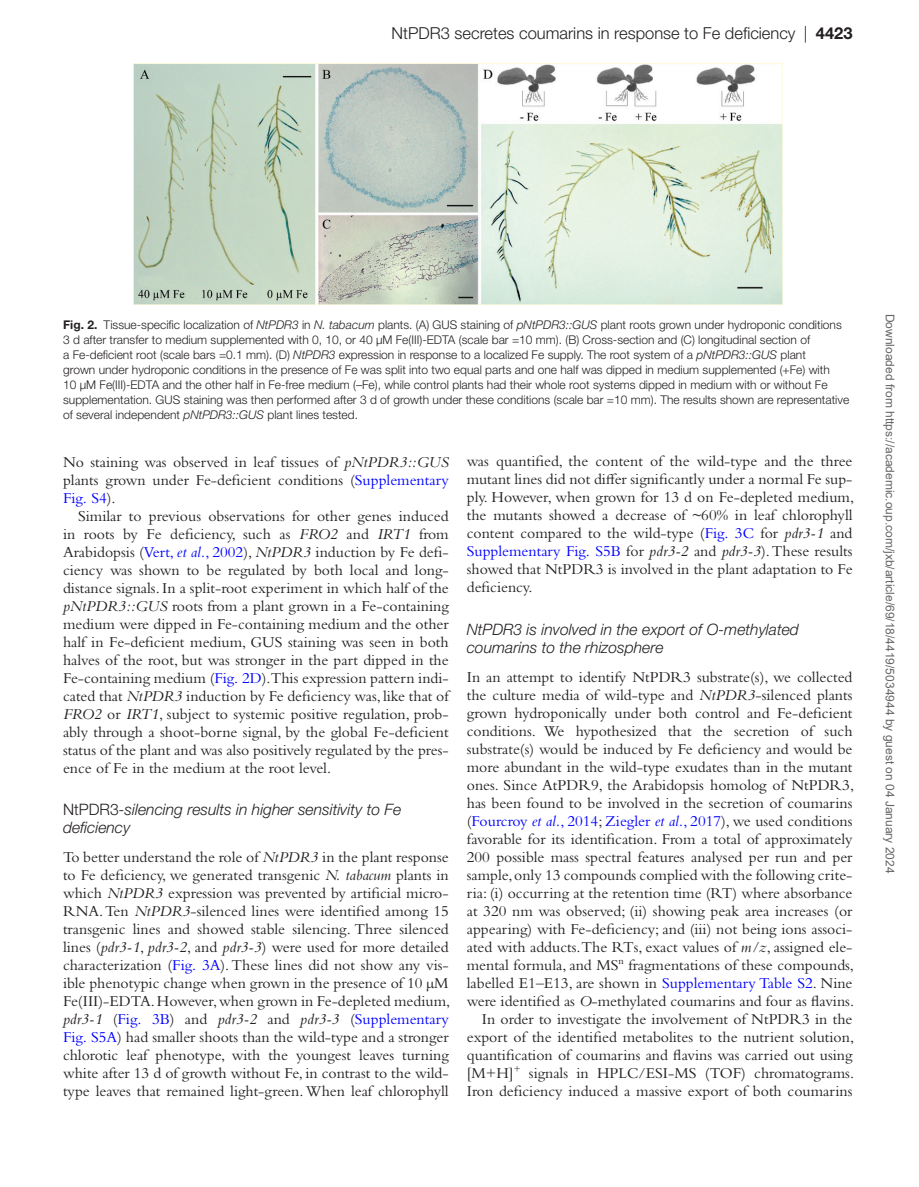
<style>
.page{position:relative;width:919px;height:1187px;background:#fff}
.page>*{position:absolute;margin:0;border:0;box-sizing:border-box;transform-origin:0 0}
.t1{font:300 16.5px "Helvetica Neue LT Std";color:#231f20}
.t2{font:15.75px/18px "Bembo Std";color:#231f20;text-align:justify}
.t3{font:italic 300 15.75px/18px "Helvetica Neue LT Std";color:#231f20}
.t4{font:300 12px/15px "Helvetica Neue LT Std";color:#231f20}
.t5{font:12px "Arial";color:#666}
.s1{font-weight:700}
.s2{font-style:italic}
.s3{color:#00f}
.s4{font-style:italic;color:#00f}
.s5{font-style:normal}
</style>
<div class="page">
<img style="left:134px;top:63px;width:648px;height:242px">
<p class="t1" style="left:391px;top:23px;width:462px">NtPDR3 secretes coumarins in response to Fe deficiency | <span class="s1">4423</span></p>
<p class="t4" style="left:63px;top:317px;width:787px"><span class="s1">Fig. 2.</span> Tissue-specific localization of <span class="s2">NtPDR3</span> in <span class="s2">N. tabacum</span> plants. (A) GUS staining of <span class="s2">pNtPDR3::GUS</span> plant roots grown under hydroponic conditions 3 d after transfer to medium supplemented with 0, 10, or 40 µM Fe(III)-EDTA (scale bar =10 mm). (B) Cross-section and (C) longitudinal section of<br>a Fe-deficient root (scale bars =0.1 mm). (D) <span class="s2">NtPDR3</span> expression in response to a localized Fe supply. The root system of a <span class="s2">pNtPDR3::GUS</span> plant<br>grown under hydroponic conditions in the presence of Fe was split into two equal parts and one half was dipped in medium supplemented (+Fe) with<br>10 µM Fe(III)-EDTA and the other half in Fe-free medium (–Fe), while control plants had their whole root systems dipped in medium with or without Fe supplementation. GUS staining was then performed after 3 d of growth under these conditions (scale bar =10 mm). The results shown are representative of several independent <span class="s2">pNtPDR3::GUS</span> plant lines tested.</p>
<p class="t5" style="left:894px;top:313px;width:561px;rotate:90deg">Downloaded from https://academic.oup.com/jxb/article/69/18/4419/5034944 by guest on 04 January 2024</p>
<p class="t2" style="left:466px;top:451px;width:389px">was quantified, the content of the wild-type and the three mutant lines did not differ significantly under a normal Fe sup&shy;ply. However, when grown for 13 d on Fe-depleted medium, the mutants showed a decrease of ~60% in leaf chlorophyll content compared to the wild-type (<span class="s3">Fig. 3C</span> for <span class="s2">pdr3-1</span> and <span class="s3">Supplementary Fig. S5B</span> for <span class="s2">pdr3-2</span> and <span class="s2">pdr3-3</span>). These results showed that NtPDR3 is involved in the plant adaptation to Fe deficiency.</p>
<p class="t3" style="left:466px;top:620px;width:333px">NtPDR3 is involved in the export of O-methylated coumarins to the rhizosphere</p>
<p class="t2" style="left:466px;top:667px;width:389px;text-align:right">In an attempt to identify NtPDR3 substrate(s), we collected the culture media of wild-type and <span class="s2">NtPDR3</span>-silenced plants grown hydroponically under both control and Fe-deficient conditions. We hypothesized that the secretion of such substrate(s) would be induced by Fe deficiency and would be more abundant in the wild-type exudates than in the mutant ones. Since AtPDR9, the Arabidopsis homolog of NtPDR3, has been found to be involved in the secretion of coumarins (<span class="s3">Fourcroy</span> <span class="s4">et al.</span><span class="s3">, 2014</span>; <span class="s3">Ziegler</span> <span class="s4">et al.</span><span class="s3">, 2017</span>), we used conditions favorable for its identification. From a total of approximately 200 possible mass spectral features analysed per run and per sample, only 13 compounds complied with the following crite&shy;ria: (i) occurring at the retention time (RT) where absorbance at 320 nm was observed; (ii) showing peak area increases (or appearing) with Fe-deficiency; and (iii) not being ions associ&shy;ated with adducts. The RTs, exact values of <span class="s2">m/z</span>, assigned ele&shy;mental formula, and MS<sup>n</sup> fragmentations of these compounds, labelled E1–E13, are shown in <span class="s3">Supplementary Table S2</span>. Nine were identified as <span class="s2">O</span>-methylated coumarins and four as flavins.<br>In order to investigate the involvement of NtPDR3 in the export of the identified metabolites to the nutrient solution, quantification of coumarins and flavins was carried out using [M+H]<sup>+</sup> signals in HPLC/ESI-MS (TOF) chromatograms.<br>Iron deficiency induced a massive export of both coumarins</p>
<p class="t2" style="left:63px;top:452px;width:387px">No staining was observed in leaf tissues of <span class="s2">pNtPDR3::GUS </span>plants grown under Fe-deficient conditions (<span class="s3">Supplementary Fig. S4</span>).</p>
<p class="t2" style="left:63px;top:506px;width:387px;text-indent:15px">Similar to previous observations for other genes induced in roots by Fe deficiency, such as <span class="s2">FRO2</span> and <span class="s2">IRT1</span> from Arabidopsis (<span class="s3">Vert,</span> <span class="s4">et al.</span><span class="s3">, 2002</span>), <span class="s2">NtPDR3</span> induction by Fe defi&shy;ciency was shown to be regulated by both local and long&shy;distance signals. In a split-root experiment in which half of the <span class="s2">pNtPDR3::GUS</span> roots from a plant grown in a Fe-containing medium were dipped in Fe-containing medium and the other half in Fe-deficient medium, GUS staining was seen in both halves of the root, but was stronger in the part dipped in the Fe-containing medium (<span class="s3">Fig. 2D</span>).This expression pattern indi&shy;cated that <span class="s2">NtPDR3</span> induction by Fe deficiency was, like that of <span class="s2">FRO2</span> or <span class="s2">IRT1</span>, subject to systemic positive regulation, prob&shy;ably through a shoot-borne signal, by the global Fe-deficient status of the plant and was also positively regulated by the pres&shy;ence of Fe in the medium at the root level.</p>
<p class="t3" style="left:63px;top:800px;width:340px"><span class="s5">NtPDR3</span>-silencing results in higher sensitivity to Fe deficiency</p>
<p class="t2" style="left:63px;top:847px;width:389px">To better understand the role of <span class="s2">NtPDR3</span> in the plant response to Fe deficiency, we generated transgenic <span class="s2">N. tabacum</span> plants in which <span class="s2">NtPDR3</span> expression was prevented by artificial micro-RNA. Ten <span class="s2">NtPDR3</span>-silenced lines were identified among 15 transgenic lines and showed stable silencing. Three silenced lines (<span class="s2">pdr3-1</span>, <span class="s2">pdr3-2</span>, and <span class="s2">pdr3-3</span>) were used for more detailed characterization (<span class="s3">Fig. 3A</span>). These lines did not show any vis&shy;ible phenotypic change when grown in the presence of 10 µM Fe(III)-EDTA. However, when grown in Fe-depleted medium, <span class="s2">pdr3-1</span> (<span class="s3">Fig. 3B</span>) and <span class="s2">pdr3-2</span> and <span class="s2">pdr3-3</span> (<span class="s3">Supplementary Fig. S5A</span>) had smaller shoots than the wild-type and a stronger chlorotic leaf phenotype, with the youngest leaves turning white after 13 d of growth without Fe, in contrast to the wild&shy;type leaves that remained light-green. When leaf chlorophyll</p>
</div>
